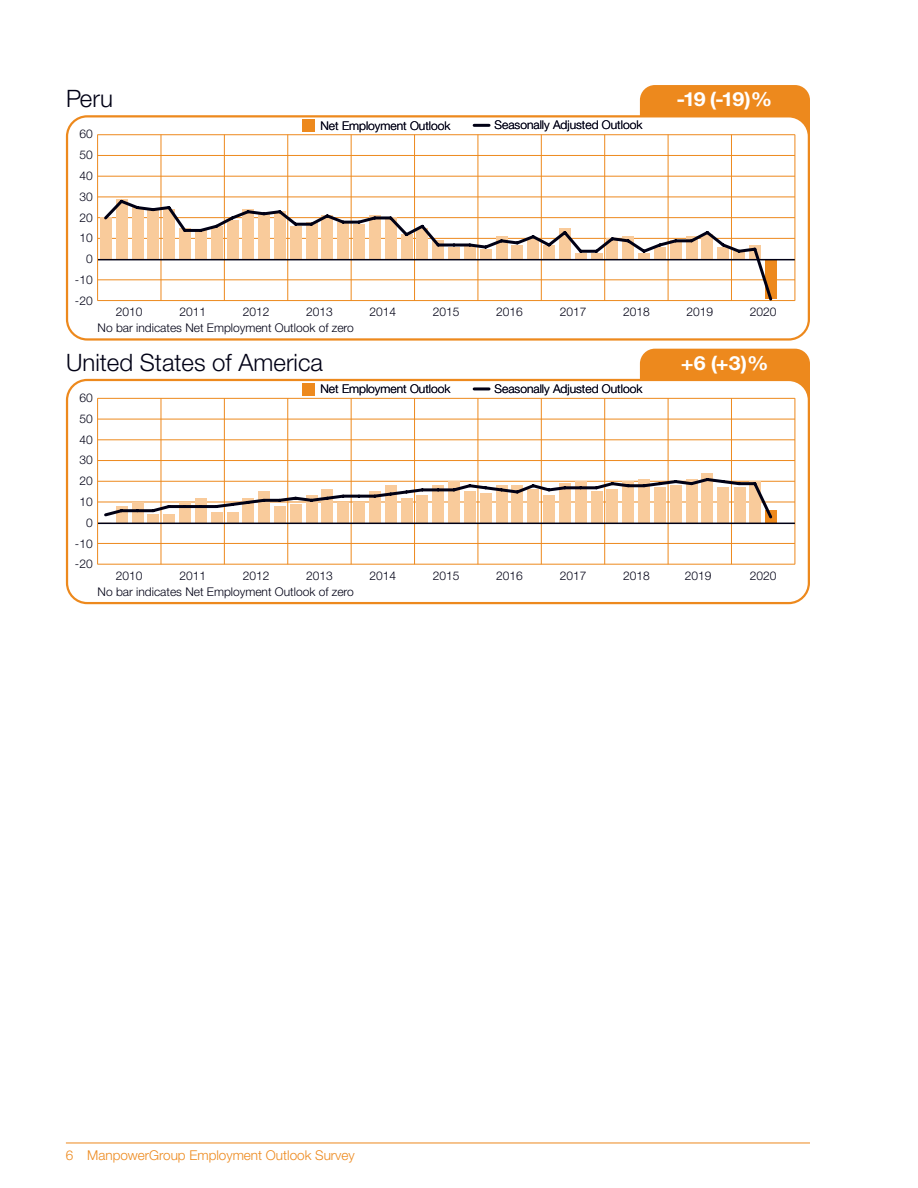
<style>
.page{position:relative;width:918px;height:1188px;background:#fff}
.page>*{position:absolute;margin:0;border:0;box-sizing:border-box;transform-origin:0 0}
.t1{font:300 24px "Helvetica Neue LT Std";color:#000015}
.t2{font:700 19.5px "Helvetica Neue LT Std";color:#fff;scale:1.1 1}
.t3{font:300 13.5px "Helvetica Neue LT Std";color:#ed891d}
.t4{font:300 12px "Helvetica Neue LT Std";color:#000015}
</style>
<div class="page">
<hr style="left:66px;top:1143px;width:744px;height:1px;background:#ed891d">
<div style="left:640px;top:349px;width:170px;height:63px;background:#ed891d;border-radius:15px"></div>
<svg style="left:66px;top:379px;width:744px;height:225px"></svg>
<hr style="left:474px;top:387px;width:15px;height:3px;background:#000015">
<div style="left:302px;top:383px;width:13px;height:13px;background:#ed891d"></div>
<hr style="left:98px;top:564px;width:697px;height:1px;background:#ed891d">
<hr style="left:98px;top:543px;width:697px;height:1px;background:#ed891d">
<hr style="left:98px;top:502px;width:697px;height:1px;background:#ed891d">
<hr style="left:98px;top:481px;width:697px;height:1px;background:#ed891d">
<hr style="left:98px;top:460px;width:697px;height:1px;background:#ed891d">
<hr style="left:98px;top:440px;width:697px;height:1px;background:#ed891d">
<hr style="left:98px;top:419px;width:697px;height:1px;background:#ed891d">
<hr style="left:98px;top:398px;width:697px;height:1px;background:#ed891d">
<div style="left:116px;top:506px;width:11px;height:17px;background:#f9cb9b"></div>
<div style="left:132px;top:502px;width:11px;height:21px;background:#f9cb9b"></div>
<div style="left:148px;top:515px;width:11px;height:8px;background:#f9cb9b"></div>
<div style="left:164px;top:515px;width:11px;height:8px;background:#f9cb9b"></div>
<div style="left:179px;top:502px;width:12px;height:21px;background:#f9cb9b"></div>
<div style="left:195px;top:498px;width:12px;height:25px;background:#f9cb9b"></div>
<div style="left:211px;top:512px;width:11px;height:11px;background:#f9cb9b"></div>
<div style="left:227px;top:512px;width:11px;height:11px;background:#f9cb9b"></div>
<div style="left:243px;top:498px;width:11px;height:25px;background:#f9cb9b"></div>
<div style="left:258px;top:492px;width:12px;height:31px;background:#f9cb9b"></div>
<div style="left:274px;top:506px;width:12px;height:17px;background:#f9cb9b"></div>
<div style="left:290px;top:504px;width:12px;height:19px;background:#f9cb9b"></div>
<div style="left:306px;top:496px;width:11px;height:27px;background:#f9cb9b"></div>
<div style="left:322px;top:490px;width:11px;height:33px;background:#f9cb9b"></div>
<div style="left:338px;top:502px;width:11px;height:21px;background:#f9cb9b"></div>
<div style="left:353px;top:502px;width:12px;height:21px;background:#f9cb9b"></div>
<div style="left:369px;top:492px;width:12px;height:31px;background:#f9cb9b"></div>
<div style="left:385px;top:485px;width:12px;height:38px;background:#f9cb9b"></div>
<div style="left:401px;top:498px;width:11px;height:25px;background:#f9cb9b"></div>
<div style="left:417px;top:496px;width:11px;height:27px;background:#f9cb9b"></div>
<div style="left:433px;top:485px;width:11px;height:38px;background:#f9cb9b"></div>
<div style="left:448px;top:481px;width:12px;height:42px;background:#f9cb9b"></div>
<div style="left:464px;top:492px;width:12px;height:31px;background:#f9cb9b"></div>
<div style="left:480px;top:494px;width:11px;height:29px;background:#f9cb9b"></div>
<div style="left:496px;top:485px;width:11px;height:38px;background:#f9cb9b"></div>
<div style="left:512px;top:485px;width:11px;height:38px;background:#f9cb9b"></div>
<div style="left:528px;top:490px;width:11px;height:33px;background:#f9cb9b"></div>
<div style="left:543px;top:496px;width:12px;height:27px;background:#f9cb9b"></div>
<div style="left:559px;top:483px;width:12px;height:40px;background:#f9cb9b"></div>
<div style="left:575px;top:481px;width:11px;height:42px;background:#f9cb9b"></div>
<div style="left:591px;top:492px;width:11px;height:31px;background:#f9cb9b"></div>
<div style="left:607px;top:490px;width:11px;height:33px;background:#f9cb9b"></div>
<div style="left:623px;top:481px;width:11px;height:42px;background:#f9cb9b"></div>
<div style="left:638px;top:479px;width:12px;height:44px;background:#f9cb9b"></div>
<div style="left:654px;top:488px;width:12px;height:35px;background:#f9cb9b"></div>
<div style="left:670px;top:485px;width:11px;height:38px;background:#f9cb9b"></div>
<div style="left:686px;top:479px;width:11px;height:44px;background:#f9cb9b"></div>
<div style="left:702px;top:473px;width:11px;height:50px;background:#f9cb9b"></div>
<div style="left:718px;top:488px;width:11px;height:35px;background:#f9cb9b"></div>
<div style="left:734px;top:488px;width:12px;height:35px;background:#f9cb9b"></div>
<div style="left:749px;top:481px;width:12px;height:42px;background:#f9cb9b"></div>
<div style="left:765px;top:510px;width:11px;height:13px;background:#ed891d"></div>
<hr style="left:97px;top:398px;width:1px;height:166px;background:#ed891d">
<hr style="left:161px;top:398px;width:1px;height:166px;background:#ed891d">
<hr style="left:224px;top:398px;width:1px;height:166px;background:#ed891d">
<hr style="left:288px;top:398px;width:1px;height:166px;background:#ed891d">
<hr style="left:351px;top:398px;width:1px;height:166px;background:#ed891d">
<hr style="left:414px;top:398px;width:1px;height:166px;background:#ed891d">
<hr style="left:478px;top:398px;width:1px;height:166px;background:#ed891d">
<hr style="left:541px;top:398px;width:1px;height:166px;background:#ed891d">
<hr style="left:604px;top:398px;width:1px;height:166px;background:#ed891d">
<hr style="left:668px;top:398px;width:1px;height:166px;background:#ed891d">
<hr style="left:731px;top:398px;width:1px;height:166px;background:#ed891d">
<hr style="left:795px;top:398px;width:1px;height:166px;background:#ed891d">
<hr style="left:98px;top:523px;width:697px;height:1px;background:#000015">
<svg style="left:102px;top:476px;width:673px;height:45px"></svg>
<div style="left:640px;top:85px;width:170px;height:64px;background:#ed891d;border-radius:15px"></div>
<svg style="left:66px;top:115px;width:744px;height:226px"></svg>
<hr style="left:474px;top:124px;width:15px;height:3px;background:#000015">
<div style="left:302px;top:119px;width:13px;height:13px;background:#ed891d"></div>
<hr style="left:98px;top:300px;width:697px;height:1px;background:#ed891d">
<hr style="left:98px;top:280px;width:697px;height:1px;background:#ed891d">
<hr style="left:98px;top:238px;width:697px;height:1px;background:#ed891d">
<hr style="left:98px;top:217px;width:697px;height:1px;background:#ed891d">
<hr style="left:98px;top:197px;width:697px;height:1px;background:#ed891d">
<hr style="left:98px;top:176px;width:697px;height:1px;background:#ed891d">
<hr style="left:98px;top:155px;width:697px;height:1px;background:#ed891d">
<hr style="left:98px;top:134px;width:697px;height:1px;background:#ed891d">
<div style="left:100px;top:218px;width:12px;height:41px;background:#f9cb9b"></div>
<div style="left:765px;top:259px;width:11px;height:40px;background:#ed891d"></div>
<hr style="left:97px;top:135px;width:1px;height:166px;background:#ed891d">
<hr style="left:161px;top:135px;width:1px;height:166px;background:#ed891d">
<hr style="left:224px;top:135px;width:1px;height:166px;background:#ed891d">
<hr style="left:288px;top:135px;width:1px;height:166px;background:#ed891d">
<hr style="left:351px;top:135px;width:1px;height:166px;background:#ed891d">
<hr style="left:414px;top:135px;width:1px;height:166px;background:#ed891d">
<hr style="left:478px;top:135px;width:1px;height:166px;background:#ed891d">
<hr style="left:541px;top:135px;width:1px;height:166px;background:#ed891d">
<hr style="left:604px;top:135px;width:1px;height:166px;background:#ed891d">
<hr style="left:668px;top:135px;width:1px;height:166px;background:#ed891d">
<hr style="left:731px;top:135px;width:1px;height:166px;background:#ed891d">
<hr style="left:795px;top:135px;width:1px;height:166px;background:#ed891d">
<hr style="left:98px;top:259px;width:697px;height:1px;background:#000015">
<svg style="left:101px;top:197px;width:673px;height:106px"></svg>
<p class="t1" style="left:66px;top:84px;width:48px">Peru</p>
<p class="t2" style="left:677px;top:87px;width:89px">-19 (-19)%</p>
<p class="t4" style="left:320px;top:118px;width:132px">Net Employment Outlook</p>
<p class="t4" style="left:495px;top:118px;width:149px">Seasonally Adjusted Outlook</p>
<p class="t4" style="left:79px;top:127px;width:15px">60</p>
<p class="t4" style="left:79px;top:148px;width:15px">50</p>
<p class="t4" style="left:79px;top:168px;width:15px">40</p>
<p class="t4" style="left:79px;top:189px;width:15px">30</p>
<p class="t4" style="left:79px;top:210px;width:15px">20</p>
<p class="t4" style="left:79px;top:231px;width:15px">10</p>
<p class="t4" style="left:86px;top:252px;width:8px">0</p>
<p class="t4" style="left:75px;top:272px;width:19px">-10</p>
<p class="t4" style="left:75px;top:293px;width:19px">-20</p>
<p class="t4" style="left:116px;top:304px;width:28px">2010</p>
<p class="t4" style="left:179px;top:304px;width:28px">2011</p>
<p class="t4" style="left:243px;top:304px;width:28px">2012</p>
<p class="t4" style="left:306px;top:304px;width:28px">2013</p>
<p class="t4" style="left:370px;top:304px;width:28px">2014</p>
<p class="t4" style="left:433px;top:304px;width:28px">2015</p>
<p class="t4" style="left:496px;top:304px;width:28px">2016</p>
<p class="t4" style="left:560px;top:304px;width:28px">2017</p>
<p class="t4" style="left:623px;top:304px;width:28px">2018</p>
<p class="t4" style="left:686px;top:304px;width:28px">2019</p>
<p class="t4" style="left:750px;top:304px;width:28px">2020</p>
<p class="t4" style="left:98px;top:321px;width:258px">No bar indicates Net Employment Outlook of zero</p>
<p class="t1" style="left:66px;top:348px;width:258px">United States of America</p>
<p class="t2" style="left:681px;top:351px;width:81px">+6 (+3)%</p>
<p class="t4" style="left:320px;top:382px;width:132px">Net Employment Outlook</p>
<p class="t4" style="left:495px;top:381px;width:149px">Seasonally Adjusted Outlook</p>
<p class="t4" style="left:79px;top:390px;width:15px">60</p>
<p class="t4" style="left:79px;top:411px;width:15px">50</p>
<p class="t4" style="left:79px;top:432px;width:15px">40</p>
<p class="t4" style="left:79px;top:453px;width:15px">30</p>
<p class="t4" style="left:79px;top:474px;width:15px">20</p>
<p class="t4" style="left:79px;top:494px;width:15px">10</p>
<p class="t4" style="left:86px;top:515px;width:8px">0</p>
<p class="t4" style="left:75px;top:536px;width:19px">-10</p>
<p class="t4" style="left:75px;top:557px;width:19px">-20</p>
<p class="t4" style="left:116px;top:568px;width:28px">2010</p>
<p class="t4" style="left:179px;top:568px;width:28px">2011</p>
<p class="t4" style="left:243px;top:568px;width:28px">2012</p>
<p class="t4" style="left:306px;top:568px;width:28px">2013</p>
<p class="t4" style="left:370px;top:568px;width:28px">2014</p>
<p class="t4" style="left:433px;top:568px;width:28px">2015</p>
<p class="t4" style="left:496px;top:568px;width:28px">2016</p>
<p class="t4" style="left:560px;top:568px;width:28px">2017</p>
<p class="t4" style="left:623px;top:568px;width:28px">2018</p>
<p class="t4" style="left:685px;top:568px;width:28px">2019</p>
<p class="t4" style="left:750px;top:568px;width:28px">2020</p>
<p class="t4" style="left:98px;top:584px;width:258px">No bar indicates Net Employment Outlook of zero</p>
<p class="t3" style="left:66px;top:1147px;width:290px">6 ManpowerGroup Employment Outlook Survey</p>
</div>
